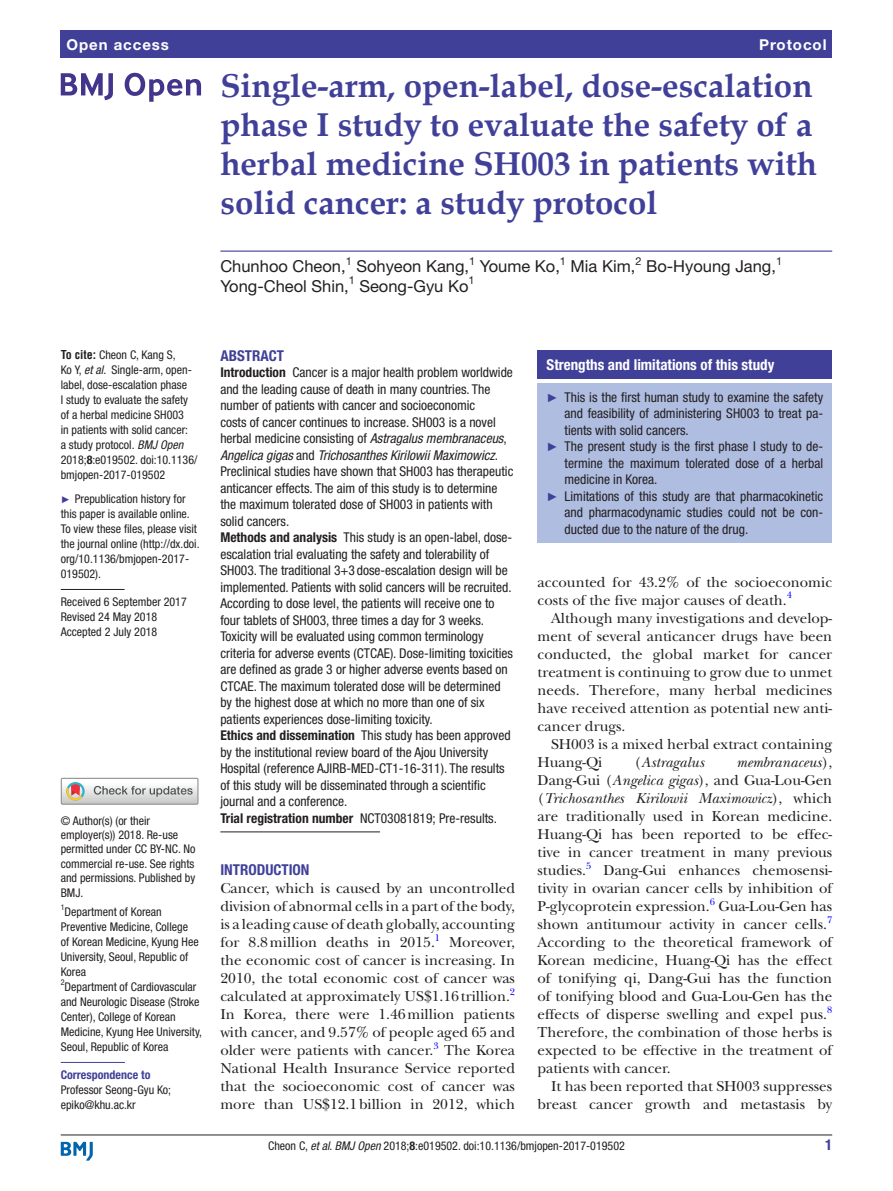
<style>
.page{position:relative;width:893px;height:1191px;background:#fff}
.page>*{position:absolute;margin:0;border:0;box-sizing:border-box;transform-origin:0 0}
.t1{font:700 33px/39px "Book Antiqua";color:#414099}
.t2{font:16.5px "Helvetica Neue LT Std";color:#231f20}
.t3{font:15px/18px "New Baskerville";color:#231f20;text-align:justify}
.t4{font:700 condensed 15px "Helvetica Neue LT Std";color:#fff}
.t5{font:700 condensed 15px "Helvetica Neue LT Std";color:#414099}
.t6{font:700 15px "Helvetica Neue LT Std";letter-spacing:.065em;color:#fff}
.t7{font:italic 15px "New Baskerville";color:#231f20}
.t8{font:condensed 13.5px/16.5px "Helvetica Neue LT Std";color:#231f20}
.t9{font:condensed 12px/15px "Helvetica Neue LT Std";color:#231f20}
.t10{font:700 condensed 12px "Helvetica Neue LT Std";color:#414099}
.t11{font:10.95px "Helvetica Neue LT Std";color:#231f20}
.t12{font:9.9px "New Baskerville";color:#00f}
.t13{font:condensed 7.95px "Helvetica Neue LT Std";color:#231f20}
.s1{font-family:"Helvetica LT Std";font-weight:700}
.s2{font-style:italic}
.s3{font-weight:700}
.s4{font-family:"Arial";font-stretch:normal;font-size:9.75px;color:#414099}
.s5{font-family:"Arial";font-stretch:normal;font-size:12px;color:#414099}
.s6{font-style:normal}
</style>
<div class="page">
<hr style="left:61px;top:1134px;width:771px;height:1px;background:#231f20">
<svg style="left:61px;top:1141px;width:32px;height:19px"></svg>
<div style="left:61px;top:31px;width:771px;height:27px;background:#414099"></div>
<hr style="left:220px;top:250px;width:612px;height:2px;background:#414099">
<hr style="left:61px;top:589px;width:64px;height:1px;background:#231f20">
<hr style="left:61px;top:1062px;width:64px;height:1px;background:#414099">
<svg style="left:61px;top:73px;width:52px;height:27px"></svg>
<svg style="left:125px;top:73px;width:76px;height:29px"></svg>
<div style="left:61px;top:777px;width:138px;height:27px;border:1px solid #969090"></div>
<svg style="left:61px;top:778px;width:137px;height:26px"></svg>
<hr style="left:220px;top:831px;width:160px;height:1px;background:#231f20">
<div style="left:538px;top:350px;width:294px;height:29px;background:#414099"></div>
<div style="left:538px;top:383px;width:294px;height:159px;background:#afbde1"></div>
<p class="t6" style="left:66px;top:35px;width:104px">Open access</p>
<p class="t6" style="left:759px;top:35px;width:69px">Protocol</p>
<h1 class="t1" style="left:220px;top:66px;width:598px">Single-arm, open-label, dose-escalation phase I study to evaluate the safety of a herbal medicine SH003 in patients with solid cancer: a study protocol</h1>
<p class="t2" style="left:220px;top:257px;width:127px">Chunhoo Cheon,</p>
<p class="t11" style="left:346px;top:254px;width:8px">1</p>
<p class="t2" style="left:356px;top:257px;width:114px">Sohyeon Kang,</p>
<p class="t11" style="left:469px;top:254px;width:8px">1</p>
<p class="t2" style="left:480px;top:257px;width:82px">Youme Ko,</p>
<p class="t11" style="left:560px;top:254px;width:8px">1</p>
<p class="t2" style="left:571px;top:257px;width:66px">Mia Kim,</p>
<p class="t11" style="left:635px;top:254px;width:8px">2</p>
<p class="t2" style="left:646px;top:257px;width:131px">Bo-Hyoung Jang,</p>
<p class="t11" style="left:776px;top:254px;width:8px">1</p>
<p class="t2" style="left:220px;top:276px;width:130px">Yong-Cheol Shin,</p>
<p class="t11" style="left:349px;top:274px;width:8px">1</p>
<p class="t2" style="left:359px;top:276px;width:111px">Seong-Gyu Ko</p>
<p class="t11" style="left:468px;top:274px;width:8px">1</p>
<p class="t9" style="left:61px;top:347px;width:138px"><span class="s1">To cite:</span> Cheon C, Kang S,<br>Ko Y, <span class="s2">et al</span>. Single-arm, open&shy;label, dose-escalation phase<br>I study to evaluate the safety of a herbal medicine SH003<br>in patients with solid cancer:<br>a study protocol. <span class="s2">BMJ Open<br></span>2018;<span class="s3">8</span>:e019502. doi:10.1136/ bmjopen-2017-019502</p>
<p class="t9" style="left:61px;top:491px;width:140px"><span class="s4">►</span> Prepublication history for this paper is available online.<br>To view these files, please visit the journal online (http://dx.doi. org/10.1136/bmjopen-2017-<br>019502).</p>
<p class="t9" style="left:61px;top:594px;width:128px">Received 6 September 2017<br>Revised 24 May 2018<br>Accepted 2 July 2018</p>
<p class="t9" style="left:61px;top:813px;width:136px;line-height:14.4px">© Author(s) (or their employer(s)) 2018. Re-use permitted under CC BY-NC. No commercial re-use. See rights and permissions. Published by<br>BMJ.</p>
<p class="t13" style="left:61px;top:903px;width:5px">1</p>
<p class="t9" style="left:61px;top:904px;width:139px;text-indent:4px">Department of Korean<br>Preventive Medicine, College of Korean Medicine, Kyung Hee<br>University, Seoul, Republic of<br>Korea</p>
<p class="t13" style="left:61px;top:978px;width:5px">2</p>
<p class="t9" style="left:61px;top:979px;width:143px;text-indent:4px">Department of Cardiovascular and Neurologic Disease (Stroke<br>Center), College of Korean<br>Medicine, Kyung Hee University,<br>Seoul, Republic of Korea</p>
<p class="t10" style="left:61px;top:1067px;width:91px">Correspondence to</p>
<p class="t9" style="left:61px;top:1082px;width:112px">Professor Seong-Gyu Ko; epiko@khu.ac.kr</p>
<p class="t5" style="left:220px;top:346px;width:65px">Abstract</p>
<p class="t8" style="left:220px;top:364px;width:295px"><span class="s3">Introduction</span> Cancer is a major health problem worldwide and the leading cause of death in many countries. The number of patients with cancer and socioeconomic<br>costs of cancer continues to increase. SH003 is a novel herbal medicine consisting of <span class="s2">Astragalus membranaceus</span>, <span class="s2">Angelica gigas</span> and <span class="s2">Trichosanthes Kirilowii Maximowicz</span>.<br>Preclinical studies have shown that SH003 has therapeutic anticancer effects. The aim of this study is to determine the maximum tolerated dose of SH003 in patients with solid cancers.<br><span class="s3">Methods and analysis</span> This study is an open-label, dose&shy;escalation trial evaluating the safety and tolerability of SH003. The traditional 3+3 dose-escalation design will be implemented. Patients with solid cancers will be recruited.<br>According to dose level, the patients will receive one to four tablets of SH003, three times a day for 3 weeks.<br>Toxicity will be evaluated using common terminology criteria for adverse events (CTCAE). Dose-limiting toxicities are defined as grade 3 or higher adverse events based on CTCAE. The maximum tolerated dose will be determined by the highest dose at which no more than one of six patients experiences dose-limiting toxicity.<br><span class="s3">Ethics and dissemination</span> This study has been approved by the institutional review board of the Ajou University Hospital (reference AJIRB-MED-CT1-16-311). The results of this study will be disseminated through a scientific journal and a conference.<br><span class="s3">Trial registration number</span> NCT03081819; Pre-results.</p>
<p class="t5" style="left:220px;top:861px;width:91px">Introduction</p>
<p class="t3" style="left:220px;top:879px;width:296px">Cancer, which is caused by an uncontrolled division of abnormal cells in a part of the body, is a leading cause of death globally, accounting for 8.8million deaths in 2015.</p>
<p class="t12" style="left:435px;top:931px;width:7px">1</p>
<p class="t3" style="left:220px;top:933px;width:296px;text-indent:229px">Moreover, the economic cost of cancer is increasing. In 2010, the total economic cost of cancer was calculated at approximately US$1.16trillion.</p>
<p class="t12" style="left:510px;top:985px;width:7px">2</p>
<p class="t3" style="left:220px;top:1005px;width:296px">In Korea, there were 1.46million patients with cancer, and 9.57% of people aged 65 and older were patients with cancer.</p>
<p class="t12" style="left:433px;top:1039px;width:7px">3</p>
<p class="t3" style="left:220px;top:1041px;width:296px;text-indent:224px">The Korea National Health Insurance Service reported that the socioeconomic cost of cancer was more than US$12.1billion in 2012, which</p>
<p class="t4" style="left:547px;top:355px;width:229px">Strengths and limitations of this study</p>
<p class="t8" style="left:547px;top:388px;width:278px"><span class="s5">►</span> This is the first human study to examine the safety</p>
<p class="t8" style="left:565px;top:405px;width:260px">and feasibility of administering SH003 to treat pa-</p>
<p class="t8" style="left:565px;top:421px;width:126px">tients with solid cancers.</p>
<p class="t8" style="left:547px;top:438px;width:278px"><span class="s5">►</span> The present study is the first phase I study to de-</p>
<p class="t8" style="left:565px;top:454px;width:260px">termine the maximum tolerated dose of a herbal</p>
<p class="t8" style="left:565px;top:471px;width:94px">medicine in Korea.</p>
<p class="t8" style="left:547px;top:487px;width:278px"><span class="s5">►</span> Limitations of this study are that pharmacokinetic</p>
<p class="t8" style="left:565px;top:504px;width:260px">and pharmacodynamic studies could not be con-</p>
<p class="t8" style="left:565px;top:520px;width:185px">ducted due to the nature of the drug.</p>
<p class="t3" style="left:538px;top:573px;width:296px">accounted for 43.2% of the socioeconomic costs of the five major causes of death.<sup>4</sup></p>
<p class="t3" style="left:538px;top:609px;width:296px;text-indent:14px">Although many investigations and develop&shy;ment of several anticancer drugs have been conducted, the global market for cancer treatment is continuing to grow due to unmet needs. Therefore, many herbal medicines have received attention as potential new anti&shy;cancer drugs.</p>
<p class="t3" style="left:538px;top:735px;width:296px;text-indent:14px">SH003 is a mixed herbal extract containing<br>Huang-Qi</p>
<p class="t3" style="left:538px;top:753px;width:296px;text-indent:199px"><span class="s2">membranaceus</span>), Dang-Gui (<span class="s2">Angelica gigas</span>), and Gua-Lou-Gen (<span class="s2">Trichosanthes Kirilowii Maximowicz</span>), which are traditionally used in Korean medicine.<br>Huang-Qi has been reported to be effec&shy;tive in cancer treatment in many previous studies.</p>
<p class="t7" style="left:634px;top:753px;width:71px"><span class="s6">(</span>Astragalus</p>
<p class="t12" style="left:586px;top:859px;width:7px">5</p>
<p class="t3" style="left:538px;top:861px;width:296px;text-indent:66px">Dang-Gui enhances chemosensi&shy;tivity in ovarian cancer cells by inhibition of P-glycoprotein expression.</p>
<p class="t12" style="left:710px;top:895px;width:7px">6</p>
<p class="t3" style="left:538px;top:897px;width:296px;text-indent:181px">Gua-Lou-Gen has shown antitumour activity in cancer cells.</p>
<p class="t12" style="left:827px;top:913px;width:7px">7</p>
<p class="t3" style="left:538px;top:933px;width:296px">According to the theoretical framework of Korean medicine, Huang-Qi has the effect of tonifying qi, Dang-Gui has the function of tonifying blood and Gua-Lou-Gen has the effects of disperse swelling and expel pus.<sup>8<br></sup>Therefore, the combination of those herbs is expected to be effective in the treatment of patients with cancer.</p>
<p class="t3" style="left:538px;top:1077px;width:296px;text-align:right">It has been reported that SH003 suppresses breast cancer growth and metastasis by</p>
<p class="t9" style="left:268px;top:1137px;width:358px">Cheon C, <span class="s2">et al</span>. <span class="s2">BMJ Open</span> 2018;<span class="s3">8</span>:e019502. doi:10.1136/bmjopen-2017-019502</p>
<p class="t5" style="left:825px;top:1135px;width:9px">1</p>
</div>
